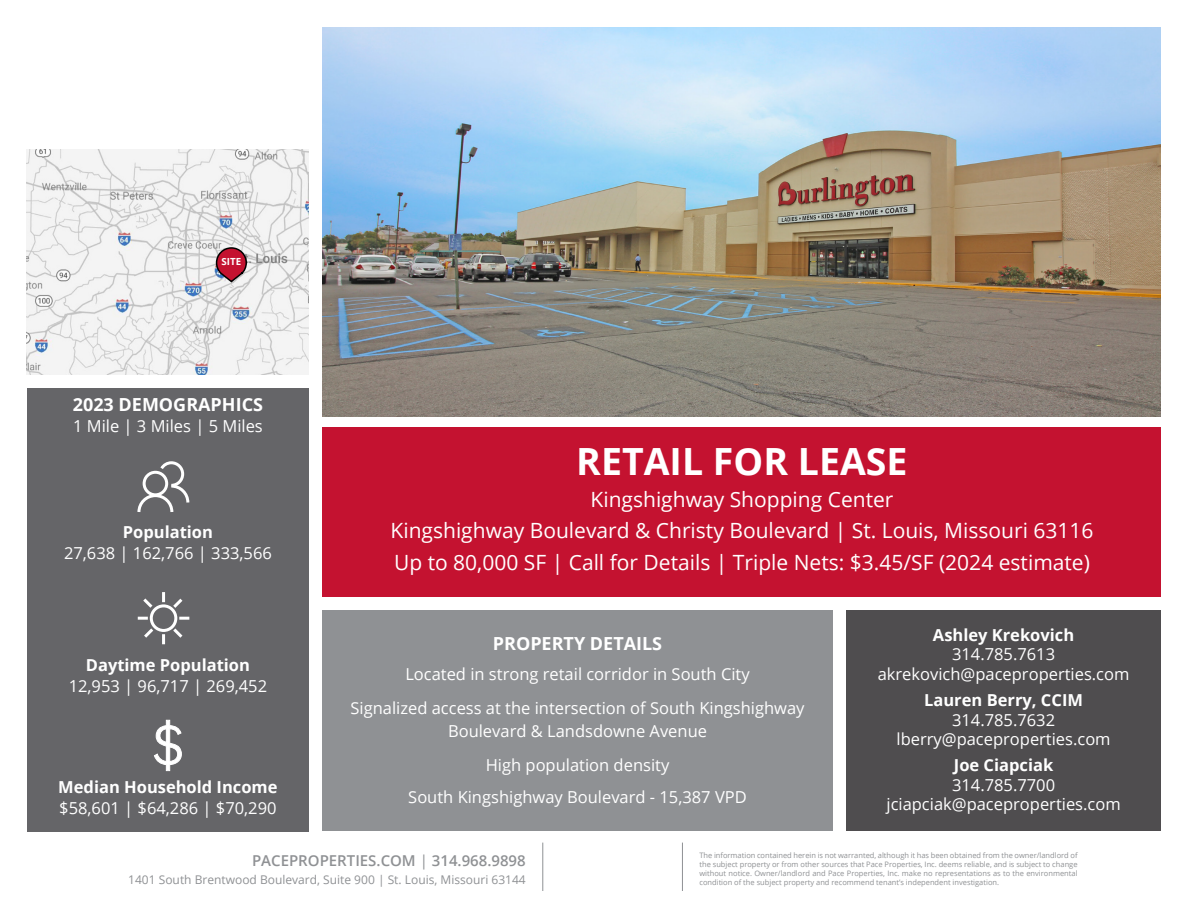
<style>
.page{position:relative;width:1188px;height:918px;background:#fff}
.page>*{position:absolute;margin:0;border:0;box-sizing:border-box;transform-origin:0 0}
.t1{font:700 37.5px "Open Sans";color:#fff}
.t2{font:21px/31.5px "Open Sans";color:#fff;text-align:center}
.t3{font:700 18px "Open Sans";color:#fff}
.t4{font:16.5px/19.5px "Open Sans";color:#fff;text-align:center}
.t5{font:700 16.5px "Open Sans";color:#fff}
.t6{font:600 15px "Open Sans";color:#8f9194}
.t7{font:12px "Open Sans";color:#8f9194}
.t8{font:700 9.75px "Open Sans";color:#fff}
.t9{font:7.5px/9px "Open Sans";color:#8f9194;text-align:justify}
.s1{font-weight:400}
</style>
<div class="page">
<img style="left:322px;top:27px;width:839px;height:389px">
<img style="left:27px;top:150px;width:282px;height:225px">
<div style="left:27px;top:388px;width:282px;height:443px;background:#656568"></div>
<svg style="left:137px;top:461px;width:53px;height:51px"></svg>
<svg style="left:154px;top:720px;width:28px;height:51px"></svg>
<div style="left:322px;top:427px;width:839px;height:170px;background:#c41230"></div>
<div style="left:322px;top:610px;width:511px;height:221px;background:#8f9194"></div>
<div style="left:846px;top:610px;width:315px;height:221px;background:#4f4d4f"></div>
<hr style="left:542px;top:843px;width:1px;height:48px;background:#8f9194">
<hr style="left:682px;top:843px;width:1px;height:48px;background:#8f9194">
<svg style="left:215px;top:246px;width:33px;height:37px"></svg>
<div style="left:150px;top:604px;width:27px;height:28px;border:3px solid #fff;border-radius:50%"></div>
<svg style="left:143px;top:598px;width:13px;height:13px"></svg>
<svg style="left:162px;top:617px;width:27px;height:27px"></svg>
<svg style="left:162px;top:592px;width:21px;height:19px"></svg>
<svg style="left:138px;top:617px;width:18px;height:21px"></svg>
<p class="t8" style="left:222px;top:255px;width:21px">SITE</p>
<p class="t3" style="left:73px;top:392px;width:192px">2023 DEMOGRAPHICS</p>
<p class="t4" style="left:73px;top:416px;width:191px">1 Mile | 3 Miles | 5 Miles</p>
<p class="t5" style="left:123px;top:520px;width:92px">Population</p>
<p class="t4" style="left:64px;top:543px;width:209px">27,638 | 162,766 | 333,566</p>
<p class="t5" style="left:86px;top:653px;width:166px">Daytime Population</p>
<p class="t4" style="left:69px;top:676px;width:200px">12,953 | 96,717 | 269,452</p>
<p class="t5" style="left:58px;top:776px;width:221px">Median Household Income</p>
<p class="t4" style="left:59px;top:798px;width:219px">$58,601 | $64,286 | $70,290</p>
<h1 class="t1" style="left:576px;top:435px;width:333px">RETAIL FOR LEASE</h1>
<p class="t2" style="left:390px;top:483px;width:705px">Kingshighway Shopping Center<br>Kingshighway Boulevard &amp; Christy Boulevard | St. Louis, Missouri 63116<br>Up to 80,000 SF | Call for Details | Triple Nets: $3.45/SF (2024 estimate)</p>
<p class="t3" style="left:493px;top:631px;width:171px">PROPERTY DETAILS</p>
<p class="t4" style="left:350px;top:656px;width:456px;line-height:34.5px">Located in strong retail corridor in South City<br>Signalized access at the intersection of South Kingshighway</p>
<p class="t4" style="left:448px;top:713px;width:261px;line-height:34.5px">Boulevard &amp; Landsdowne Avenue<br>High population density</p>
<p class="t4" style="left:408px;top:787px;width:340px">South Kingshighway Boulevard - 15,387 VPD</p>
<p class="t5" style="left:933px;top:623px;width:143px">Ashley Krekovich</p>
<p class="t4" style="left:878px;top:644px;width:253px">314.785.7613 akrekovich@paceproperties.com</p>
<p class="t5" style="left:924px;top:688px;width:160px">Lauren Berry, CCIM</p>
<p class="t4" style="left:897px;top:709px;width:216px">314.785.7632 lberry@paceproperties.com</p>
<p class="t5" style="left:954px;top:754px;width:101px">Joe Ciapciak</p>
<p class="t4" style="left:887px;top:775px;width:236px">314.785.7700 jciapciak@paceproperties.com</p>
<p class="t6" style="left:252px;top:850px;width:275px">PACEPROPERTIES.COM <span class="s1">|</span> 314.968.9898</p>
<p class="t7" style="left:128px;top:871px;width:399px">1401 South Brentwood Boulevard, Suite 900 | St. Louis, Missouri 63144</p>
<p class="t9" style="left:699px;top:851px;width:380px">The information contained herein is not warranted, although it has been obtained from the owner/landlord of the subject property or from other sources that Pace Properties, Inc. deems reliable, and is subject to change without notice. Owner/landlord and Pace Properties, Inc. make no representations as to the environmental condition of the subject property and recommend tenant’s independent investigation.</p>
</div>
